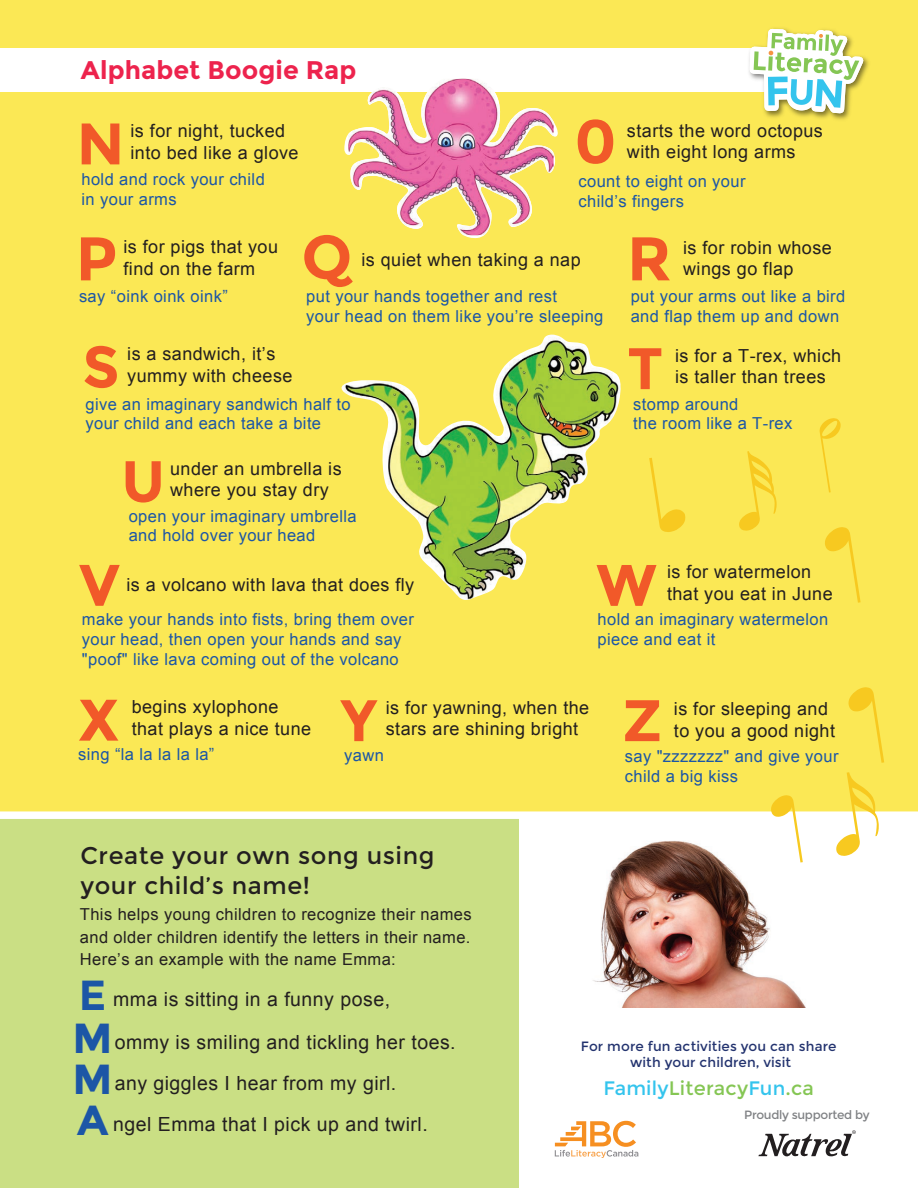
<style>
.page{position:relative;width:918px;height:1188px;background:#fff}
.page>*{position:absolute;margin:0;border:0;box-sizing:border-box;transform-origin:0 0}
.t1{font:700 61.5px "Montserrat";color:#f15929}
.t2{font:700 58.5px "Montserrat";color:#f15929}
.t3{font:700 25.5px "Montserrat";letter-spacing:.005em;color:#ed234d}
.t4{font:24px/30px "Montserrat";letter-spacing:.025em;color:#231f20}
.t5{font:19.5px/41px "Arial";letter-spacing:.025em;color:#231f20}
.t6{font:19.5px "Montserrat";letter-spacing:.01em;color:#85c654}
.t7{font:18px/21.6px "Arial";letter-spacing:.025em;color:#231f20}
.t8{font:16.5px/19.8px "Arial";letter-spacing:.025em;color:#1c56a6}
.t9{font:16.5px/22.5px "Arial";letter-spacing:.025em;color:#231f20;text-align:justify}
.t10{font:13.5px/16.2px "Montserrat";letter-spacing:.01em;color:#23336f;text-align:center}
.t11{font:12px "Montserrat";letter-spacing:-.025em;color:#808285}
.s1{font-family:"Montserrat";font-weight:700;font-size:42px;color:#1c56a6}
.s2{color:#34c4ed}
</style>
<div class="page">
<div style="left:0;top:0;width:918px;height:854px;background:#fbe855"></div>
<div style="left:0;top:815px;width:545px;height:373px;background:#cadf84"></div>
<div style="left:519px;top:818px;width:399px;height:370px;background:#fff"></div>
<div style="left:0;top:49px;width:776px;height:43px;background:#fff"></div>
<svg style="left:649px;top:458px;width:37px;height:74px"></svg>
<svg style="left:739px;top:451px;width:38px;height:80px"></svg>
<svg style="left:848px;top:687px;width:36px;height:76px"></svg>
<svg style="left:819px;top:418px;width:22px;height:75px"></svg>
<svg style="left:825px;top:527px;width:36px;height:76px"></svg>
<div style="left:0;top:811px;width:918px;height:8px;background:#fff"></div>
<svg style="left:67px;top:48px;width:494px;height:191px"></svg>
<img style="left:348px;top:79px;width:206px;height:156px">
<img style="left:341px;top:335px;width:280px;height:265px">
<img style="left:593px;top:841px;width:213px;height:167px">
<svg style="left:836px;top:772px;width:43px;height:84px"></svg>
<svg style="left:771px;top:795px;width:32px;height:68px"></svg>
<svg style="left:745px;top:28px;width:124px;height:90px"></svg>
<svg style="left:555px;top:1121px;width:83px;height:37px"></svg>
<svg style="left:758px;top:1130px;width:98px;height:27px"></svg>
<h3 class="t3" style="left:81px;top:54px;width:277px">Alphabet Boogie Rap</h3>
<h2 class="t2" style="left:77px;top:109px;width:49px">N</h2>
<p class="t7" style="left:131px;top:120px;width:156px">is for night, tucked</p>
<p class="t7" style="left:131px;top:142px;width:170px">into bed like a glove</p>
<h1 class="t1" style="left:574px;top:105px;width:44px">0</h1>
<p class="t7" style="left:627px;top:120px;width:197px">starts the word octopus</p>
<p class="t7" style="left:627px;top:141px;width:170px">with eight long arms</p>
<p class="t8" style="left:82px;top:170px;width:185px">hold and rock your child in your arms</p>
<p class="t8" style="left:579px;top:171px;width:168px">count to eight on your child’s fingers</p>
<h1 class="t1" style="left:76px;top:222px;width:43px">P</h1>
<p class="t7" style="left:123px;top:236px;width:156px">is for pigs that you</p>
<p class="t7" style="left:123px;top:258px;width:133px">find on the farm</p>
<p class="t8" style="left:79px;top:287px;width:151px">say “oink oink oink”</p>
<h2 class="t2" style="left:82px;top:332px;width:39px">S</h2>
<p class="t7" style="left:127px;top:343px;width:150px">is a sandwich, it’s</p>
<p class="t7" style="left:127px;top:365px;width:167px">yummy with cheese</p>
<h1 class="t1" style="left:301px;top:221px;width:52px">Q</h1>
<p class="t7" style="left:361px;top:249px;width:221px">is quiet when taking a nap</p>
<p class="t8" style="left:306px;top:287px;width:299px">put your hands together and rest<br>your head on them like you’re sleeping</p>
<p class="t8" style="left:86px;top:394px;width:267px">give an imaginary sandwich half to your child and each take a bite</p>
<h2 class="t2" style="left:121px;top:447px;width:45px">U</h2>
<p class="t7" style="left:170px;top:458px;width:173px">under an umbrella is</p>
<p class="t7" style="left:170px;top:479px;width:160px">where you stay dry</p>
<p class="t8" style="left:129px;top:506px;width:230px">open your imaginary umbrella and hold over your head</p>
<h1 class="t1" style="left:627px;top:222px;width:46px">R</h1>
<p class="t7" style="left:683px;top:237px;width:150px">is for robin whose wings go flap</p>
<p class="t8" style="left:631px;top:287px;width:216px">put your arms out like a bird and flap them up and down</p>
<h2 class="t2" style="left:627px;top:334px;width:37px">T</h2>
<p class="t7" style="left:675px;top:345px;width:168px">is for a T-rex, which</p>
<p class="t7" style="left:675px;top:366px;width:152px">is taller than trees</p>
<p class="t8" style="left:633px;top:394px;width:161px">stomp around<br>the room like a T-rex</p>
<h2 class="t2" style="left:79px;top:550px;width:42px">V</h2>
<p class="t7" style="left:126px;top:574px;width:289px">is a volcano with lava that does fly</p>
<p class="t8" style="left:82px;top:610px;width:334px">make your hands into fists, bring them over your head, then open your hands and say "poof" like lava coming out of the volcano</p>
<h2 class="t2" style="left:597px;top:550px;width:61px">W</h2>
<p class="t7" style="left:667px;top:561px;width:146px">is for watermelon</p>
<p class="t7" style="left:667px;top:583px;width:167px">that you eat in June</p>
<p class="t8" style="left:598px;top:609px;width:232px">hold an imaginary watermelon piece and eat it</p>
<h2 class="t2" style="left:78px;top:685px;width:42px">X</h2>
<p class="t7" style="left:132px;top:696px;width:148px">begins xylophone</p>
<p class="t7" style="left:132px;top:718px;width:181px">that plays a nice tune</p>
<h2 class="t2" style="left:341px;top:686px;width:38px">Y</h2>
<p class="t7" style="left:386px;top:697px;width:205px">is for yawning, when the</p>
<p class="t7" style="left:386px;top:718px;width:194px">stars are shining bright</p>
<h2 class="t2" style="left:622px;top:686px;width:41px">Z</h2>
<p class="t7" style="left:674px;top:698px;width:156px">is for sleeping and</p>
<p class="t7" style="left:674px;top:720px;width:163px">to you a good night</p>
<p class="t8" style="left:78px;top:745px;width:138px">sing “la la la la la”</p>
<p class="t8" style="left:344px;top:745px;width:41px">yawn</p>
<p class="t8" style="left:625px;top:747px;width:215px">say "zzzzzzz" and give your child a big kiss</p>
<h3 class="t4" style="left:80px;top:841px;width:356px">Create your own song using your child’s name!</h3>
<p class="t9" style="left:80px;top:903px;width:393px">This helps young children to recognize their names and older children identify the letters in their name.<br>Here’s an example with the name Emma:</p>
<p class="t5" style="left:79px;top:979px;width:313px"><span class="s1">E</span> mma is sitting in a funny pose,</p>
<p class="t5" style="left:73px;top:1022px;width:385px"><span class="s1">M</span>ommy is smiling and tickling her toes.<br><span class="s1">M</span>any giggles I hear from my girl.<br><span class="s1">A</span> ngel Emma that I pick up and twirl.</p>
<p class="t10" style="left:581px;top:1038px;width:257px">For more fun activities you can share with your children, visit</p>
<p class="t6" style="left:603px;top:1077px;width:212px"><span class="s2">Family</span>Literacy<span class="s2">Fun</span>.ca</p>
<p class="t11" style="left:744px;top:1108px;width:127px">Proudly supported by</p>
</div>
